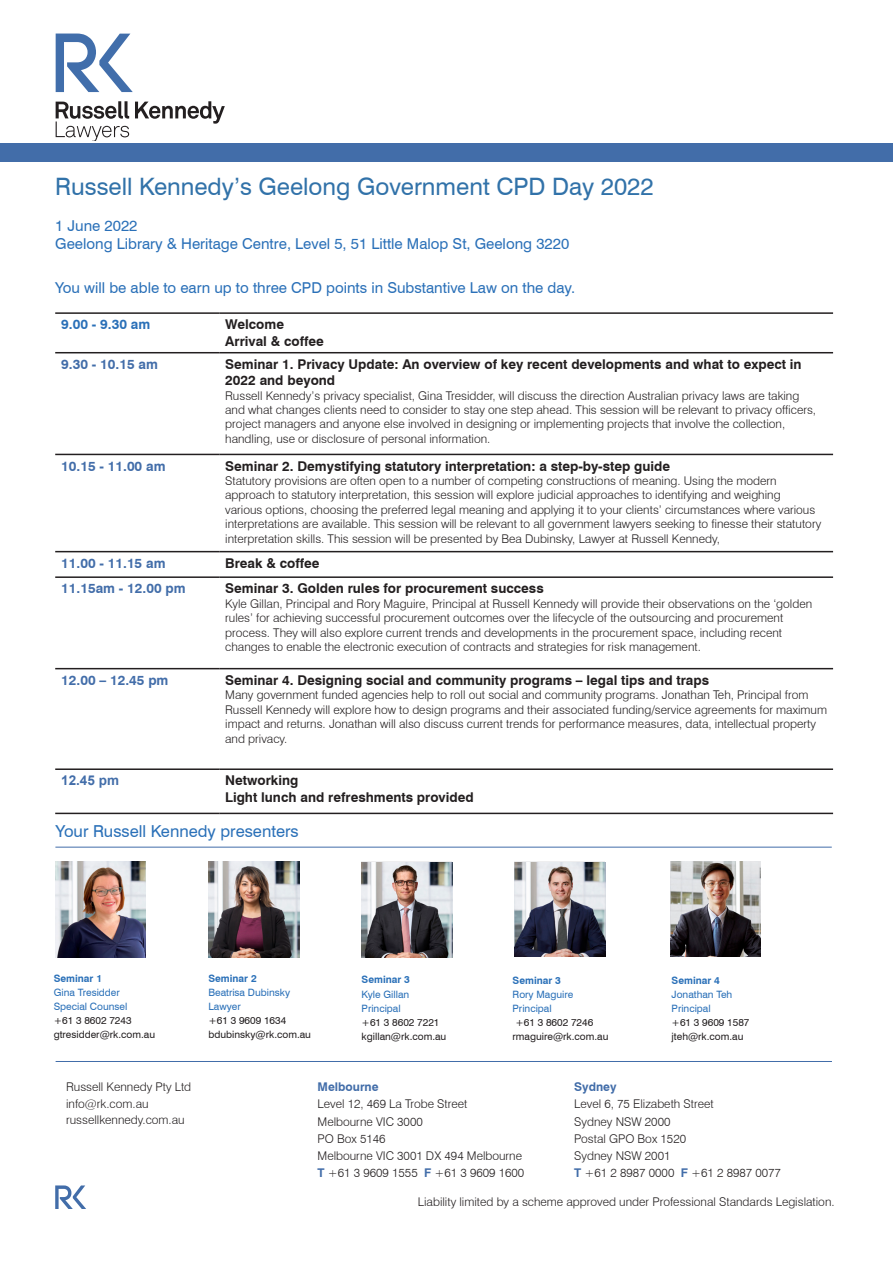
<style>
.page{position:relative;width:893px;height:1263px;background:#fff}
.page>*{position:absolute;margin:0;border:0;box-sizing:border-box;transform-origin:0 0}
.t1{font:24px "Swiss 721 BT";color:#3172a9}
.t2{font:16.5px "Swiss 721 BT";color:#2a70b8}
.t3{font:15px/18px "Swiss 721 BT";color:#2a70b8}
.t4{font:700 13.5px/16.2px "Swiss 721 BT";color:#231f20}
.t5{font:700 13.5px "Swiss 721 BT";color:#426da9}
.t6{font:700 13.5px "Swiss 721 BT";color:#2a70b8}
.t7{font:700 13.5px "Arial";color:#426da9}
.t8{font:300 12px/14.4px "Swiss 721 BT";color:#231f20}
.t9{font:700 12px "Swiss 721 BT";color:#426da9}
.t10{font:10.2px "Swiss 721 BT";color:#231f20}
.t11{font:10.2px "Swiss 721 BT";color:#2a70b8}
.t12{font:700 10.2px "Swiss 721 BT";color:#2a70b8}
.s1{font-weight:700;color:#426da9}
</style>
<div class="page">
<div style="left:0;top:144px;width:893px;height:18px;background:#426da9"></div>
<svg style="left:135px;top:101px;width:90px;height:23px"></svg>
<svg style="left:56px;top:101px;width:73px;height:39px"></svg>
<svg style="left:56px;top:34px;width:77px;height:58px"></svg>
<hr style="left:55px;top:312px;width:164px;height:2px;background:#231f20">
<hr style="left:219px;top:312px;width:614px;height:2px;background:#231f20">
<hr style="left:55px;top:352px;width:164px;height:1px;background:#231f20">
<hr style="left:219px;top:352px;width:614px;height:1px;background:#231f20">
<hr style="left:55px;top:454px;width:164px;height:1px;background:#231f20">
<hr style="left:219px;top:454px;width:614px;height:1px;background:#231f20">
<hr style="left:55px;top:551px;width:164px;height:1px;background:#231f20">
<hr style="left:219px;top:551px;width:614px;height:1px;background:#231f20">
<hr style="left:55px;top:576px;width:164px;height:2px;background:#231f20">
<hr style="left:219px;top:576px;width:614px;height:2px;background:#231f20">
<hr style="left:55px;top:668px;width:164px;height:1px;background:#231f20">
<hr style="left:219px;top:668px;width:614px;height:1px;background:#231f20">
<hr style="left:55px;top:768px;width:164px;height:2px;background:#231f20">
<hr style="left:219px;top:768px;width:614px;height:2px;background:#231f20">
<hr style="left:55px;top:813px;width:164px;height:1px;background:#231f20">
<hr style="left:219px;top:813px;width:614px;height:1px;background:#231f20">
<img style="left:55px;top:862px;width:91px;height:95px">
<img style="left:208px;top:862px;width:91px;height:95px">
<img style="left:362px;top:862px;width:90px;height:95px">
<img style="left:514px;top:862px;width:91px;height:95px">
<img style="left:670px;top:862px;width:91px;height:95px">
<svg style="left:55px;top:1185px;width:31px;height:24px"></svg>
<hr style="left:56px;top:1061px;width:776px;height:1px;background:#426da9">
<hr style="left:55px;top:847px;width:777px;height:1px;background:#426da9">
<p class="t1" style="left:55px;top:172px;width:600px">Russell Kennedy’s Geelong Government CPD Day 2022</p>
<p class="t3" style="left:55px;top:217px;width:516px">1 June 2022<br>Geelong Library &amp; Heritage Centre, Level 5, 51 Little Malop St, Geelong 3220</p>
<p class="t3" style="left:55px;top:278px;width:521px">You will be able to earn up to three CPD points in Substantive Law on the day.</p>
<p class="t6" style="left:61px;top:316px;width:91px">9.00 - 9.30 am</p>
<p class="t4" style="left:225px;top:316px;width:100px">Welcome<br>Arrival &amp; coffee</p>
<p class="t5" style="left:61px;top:356px;width:98px">9.30 - 10.15 am</p>
<p class="t4" style="left:225px;top:356px;width:578px">Seminar 1. Privacy Update: An overview of key recent developments and what to expect in<br>2022 and beyond</p>
<p class="t8" style="left:225px;top:388px;width:592px">Russell Kennedy’s privacy specialist, Gina Tresidder, will discuss the direction Australian privacy laws are taking and what changes clients need to consider to stay one step ahead. This session will be relevant to privacy officers, project managers and anyone else involved in designing or implementing projects that involve the collection, handling, use or disclosure of personal information.</p>
<p class="t5" style="left:61px;top:458px;width:106px">10.15 - 11.00 am</p>
<p class="t4" style="left:225px;top:458px;width:446px">Seminar 2. Demystifying statutory interpretation: a step-by-step guide</p>
<p class="t8" style="left:225px;top:473px;width:598px">Statutory provisions are often open to a number of competing constructions of meaning. Using the modern approach to statutory interpretation, this session will explore judicial approaches to identifying and weighing<br>various options, choosing the preferred legal meaning and applying it to your clients’ circumstances where various interpretations are available. This session will be relevant to all government lawyers seeking to finesse their statutory interpretation skills. This session will be presented by Bea Dubinsky, Lawyer at Russell Kennedy,</p>
<p class="t5" style="left:61px;top:555px;width:106px">11.00 - 11.15 am</p>
<p class="t4" style="left:225px;top:555px;width:96px">Break &amp; coffee</p>
<p class="t5" style="left:61px;top:580px;width:126px">11.15am - 12.00 pm</p>
<p class="t4" style="left:225px;top:580px;width:320px">Seminar 3. Golden rules for procurement success</p>
<p class="t8" style="left:225px;top:596px;width:588px">Kyle Gillan, Principal and Rory Maguire, Principal at Russell Kennedy will provide their observations on the ‘golden rules’ for achieving successful procurement outcomes over the lifecycle of the outsourcing and procurement process. They will also explore current trends and developments in the procurement space, including recent changes to enable the electronic execution of contracts and strategies for risk management.</p>
<p class="t5" style="left:61px;top:672px;width:109px">12.00 – 12.45 pm</p>
<p class="t4" style="left:225px;top:672px;width:485px">Seminar 4. Designing social and community programs – legal tips and traps</p>
<p class="t8" style="left:225px;top:688px;width:603px">Many government funded agencies help to roll out social and community programs. Jonathan Teh, Principal from Russell Kennedy will explore how to design programs and their associated funding/service agreements for maximum impact and returns. Jonathan will also discuss current trends for performance measures, data, intellectual property and privacy.</p>
<p class="t7" style="left:61px;top:771px;width:59px">12.45 pm</p>
<p class="t4" style="left:225px;top:772px;width:250px">Networking<br>Light lunch and refreshments provided</p>
<p class="t2" style="left:56px;top:821px;width:245px">Your Russell Kennedy presenters</p>
<p class="t12" style="left:54px;top:972px;width:50px">Seminar 1</p>
<p class="t11" style="left:54px;top:986px;width:68px">Gina Tresidder</p>
<p class="t11" style="left:54px;top:1000px;width:75px">Special Counsel</p>
<p class="t10" style="left:54px;top:1014px;width:79px">+61 3 8602 7243</p>
<p class="t10" style="left:54px;top:1028px;width:103px">gtresidder@rk.com.au</p>
<p class="t12" style="left:208px;top:972px;width:50px">Seminar 2</p>
<p class="t11" style="left:208px;top:986px;width:83px">Beatrisa Dubinsky</p>
<p class="t11" style="left:208px;top:1000px;width:34px">Lawyer</p>
<p class="t10" style="left:208px;top:1014px;width:79px">+61 3 9609 1634</p>
<p class="t10" style="left:208px;top:1028px;width:104px">bdubinsky@rk.com.au</p>
<p class="t12" style="left:362px;top:974px;width:50px">Seminar 3</p>
<p class="t11" style="left:362px;top:988px;width:49px">Kyle Gillan</p>
<p class="t11" style="left:362px;top:1002px;width:41px">Principal</p>
<p class="t10" style="left:362px;top:1016px;width:79px">+61 3 8602 7221</p>
<p class="t10" style="left:362px;top:1030px;width:86px">kgillan@rk.com.au</p>
<p class="t12" style="left:513px;top:974px;width:50px">Seminar 3</p>
<p class="t11" style="left:513px;top:988px;width:62px">Rory Maguire</p>
<p class="t11" style="left:513px;top:1002px;width:41px">Principal</p>
<p class="t10" style="left:515px;top:1016px;width:79px">+61 3 8602 7246</p>
<p class="t10" style="left:513px;top:1030px;width:97px">rmaguire@rk.com.au</p>
<p class="t12" style="left:672px;top:974px;width:50px">Seminar 4</p>
<p class="t11" style="left:672px;top:988px;width:62px">Jonathan Teh</p>
<p class="t11" style="left:672px;top:1002px;width:41px">Principal</p>
<p class="t10" style="left:672px;top:1016px;width:79px">+61 3 9609 1587</p>
<p class="t10" style="left:672px;top:1030px;width:73px">jteh@rk.com.au</p>
<p class="t8" style="left:66px;top:1079px;width:127px">Russell Kennedy Pty Ltd</p>
<p class="t8" style="left:66px;top:1095px;width:120px;line-height:16.5px">info@rk.com.au russellkennedy.com.au</p>
<p class="t9" style="left:318px;top:1080px;width:63px">Melbourne</p>
<p class="t8" style="left:318px;top:1097px;width:151px">Level 12, 469 La Trobe Street</p>
<p class="t8" style="left:318px;top:1114px;width:107px">Melbourne VIC 3000</p>
<p class="t8" style="left:318px;top:1130px;width:206px;line-height:17.2px">PO Box 5146<br>Melbourne VIC 3001 DX 494 Melbourne</p>
<p class="t8" style="left:318px;top:1166px;width:208px"><span class="s1">T</span> +61 3 9609 1555 <span class="s1">F</span> +61 3 9609 1600</p>
<p class="t9" style="left:574px;top:1080px;width:44px">Sydney</p>
<p class="t8" style="left:574px;top:1097px;width:141px">Level 6, 75 Elizabeth Street</p>
<p class="t8" style="left:574px;top:1113px;width:113px;line-height:17.2px">Sydney NSW 2000<br>Postal GPO Box 1520<br>Sydney NSW 2001</p>
<p class="t8" style="left:574px;top:1166px;width:208px"><span class="s1">T</span> +61 2 8987 0000 <span class="s1">F</span> +61 2 8987 0077</p>
<p class="t8" style="left:418px;top:1194px;width:418px">Liability limited by a scheme approved under Professional Standards Legislation.</p>
</div>
